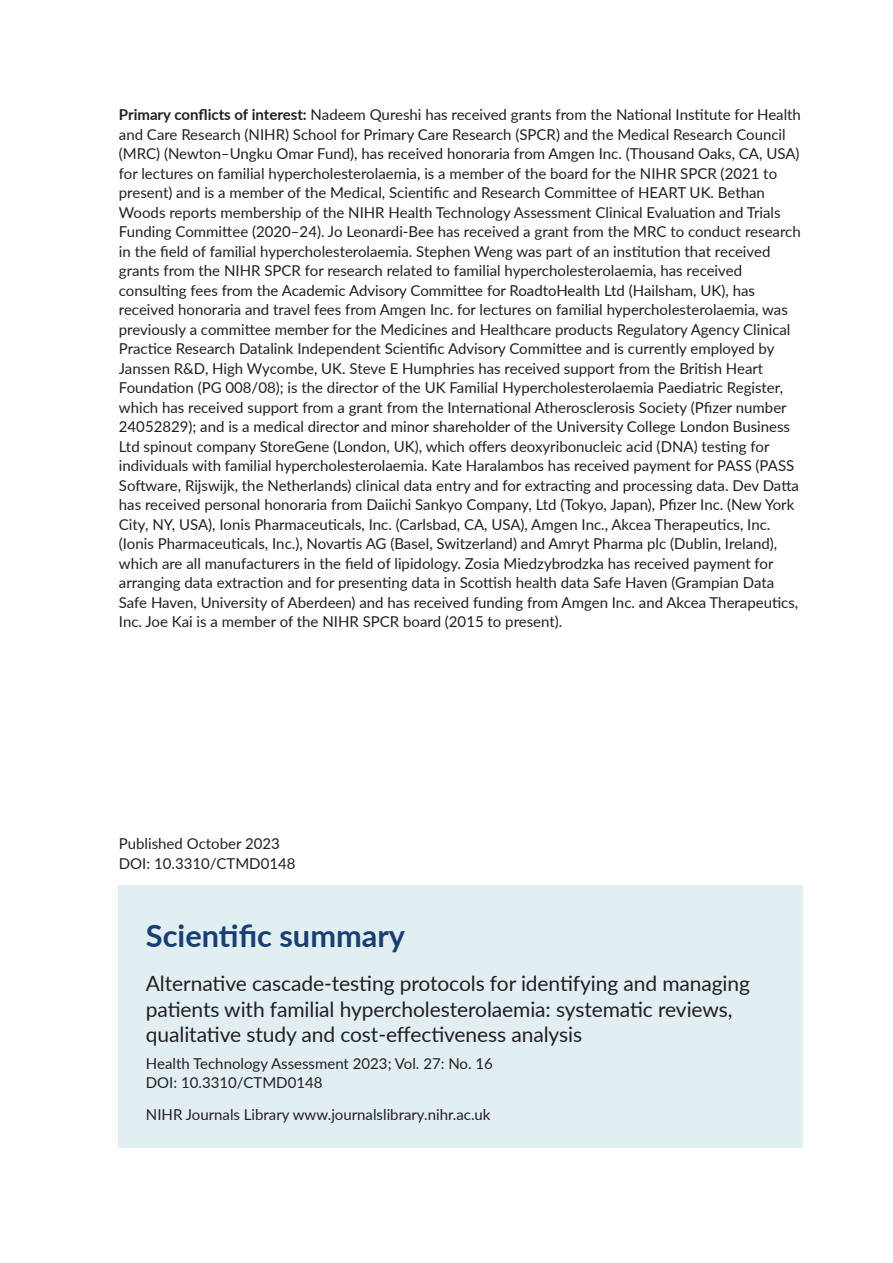
<style>
.page{position:relative;width:893px;height:1263px;background:#fff}
.page>*{position:absolute;margin:0;border:0;box-sizing:border-box;transform-origin:0 0}
.t1{font:700 30.75px "Lato";color:#193e72}
.t2{font:21px/25.2px "Lato";letter-spacing:-.005em;color:#231f20}
.t3{font:15px/19.5px "Lato";color:#231f20}
.s1{font-weight:700}
</style>
<div class="page">
<div style="left:119px;top:885px;width:684px;height:262px;background:#e1eff2"></div>
<p class="t3" style="left:119px;top:104px;width:684px"><span class="s1">Primary conflicts of interest:</span> Nadeem Qureshi has received grants from the National Institute for Health and Care Research (NIHR) School for Primary Care Research (SPCR) and the Medical Research Council (MRC) (Newton–Ungku Omar Fund), has received honoraria from Amgen Inc. (Thousand Oaks, CA, USA) for lectures on familial hypercholesterolaemia, is a member of the board for the NIHR SPCR (2021 to present) and is a member of the Medical, Scientific and Research Committee of HEART UK. Bethan Woods reports membership of the NIHR Health Technology Assessment Clinical Evaluation and Trials Funding Committee (2020–24). Jo Leonardi-Bee has received a grant from the MRC to conduct research in the field of familial hypercholesterolaemia. Stephen Weng was part of an institution that received grants from the NIHR SPCR for research related to familial hypercholesterolaemia, has received consulting fees from the Academic Advisory Committee for RoadtoHealth Ltd (Hailsham, UK), has received honoraria and travel fees from Amgen Inc. for lectures on familial hypercholesterolaemia, was previously a committee member for the Medicines and Healthcare products Regulatory Agency Clinical Practice Research Datalink Independent Scientific Advisory Committee and is currently employed by Janssen R&amp;D, High Wycombe, UK. Steve E Humphries has received support from the British Heart Foundation (PG 008/08); is the director of the UK Familial Hypercholesterolaemia Paediatric Register, which has received support from a grant from the International Atherosclerosis Society (Pfizer number 24052829); and is a medical director and minor shareholder of the University College London Business Ltd spinout company StoreGene (London, UK), which offers deoxyribonucleic acid (DNA) testing for individuals with familial hypercholesterolaemia. Kate Haralambos has received payment for PASS (PASS Software, Rijswijk, the Netherlands) clinical data entry and for extracting and processing data. Dev Datta has received personal honoraria from Daiichi Sankyo Company, Ltd (Tokyo, Japan), Pfizer Inc. (New York City, NY, USA), Ionis Pharmaceuticals, Inc. (Carlsbad, CA, USA), Amgen Inc., Akcea Therapeutics, Inc. (Ionis Pharmaceuticals, Inc.), Novartis AG (Basel, Switzerland) and Amryt Pharma plc (Dublin, Ireland), which are all manufacturers in the field of lipidology. Zosia Miedzybrodzka has received payment for arranging data extraction and for presenting data in Scottish health data Safe Haven (Grampian Data Safe Haven, University of Aberdeen) and has received funding from Amgen Inc. and Akcea Therapeutics, Inc. Joe Kai is a member of the NIHR SPCR board (2015 to present).</p>
<p class="t3" style="left:119px;top:833px;width:162px">Published October 2023</p>
<p class="t3" style="left:119px;top:853px;width:178px">DOI: 10.3310/CTMD0148</p>
<h1 class="t1" style="left:146px;top:913px;width:261px">Scientific summary</h1>
<h2 class="t2" style="left:146px;top:970px;width:606px">Alternative cascade-testing protocols for identifying and managing patients with familial hypercholesterolaemia: systematic reviews, qualitative study and cost-effectiveness analysis</h2>
<p class="t3" style="left:146px;top:1053px;width:348px">Health Technology Assessment 2023; Vol. 27: No. 16<br>DOI: 10.3310/CTMD0148</p>
<p class="t3" style="left:146px;top:1105px;width:346px">NIHR Journals Library www.journalslibrary.nihr.ac.uk</p>
</div>
